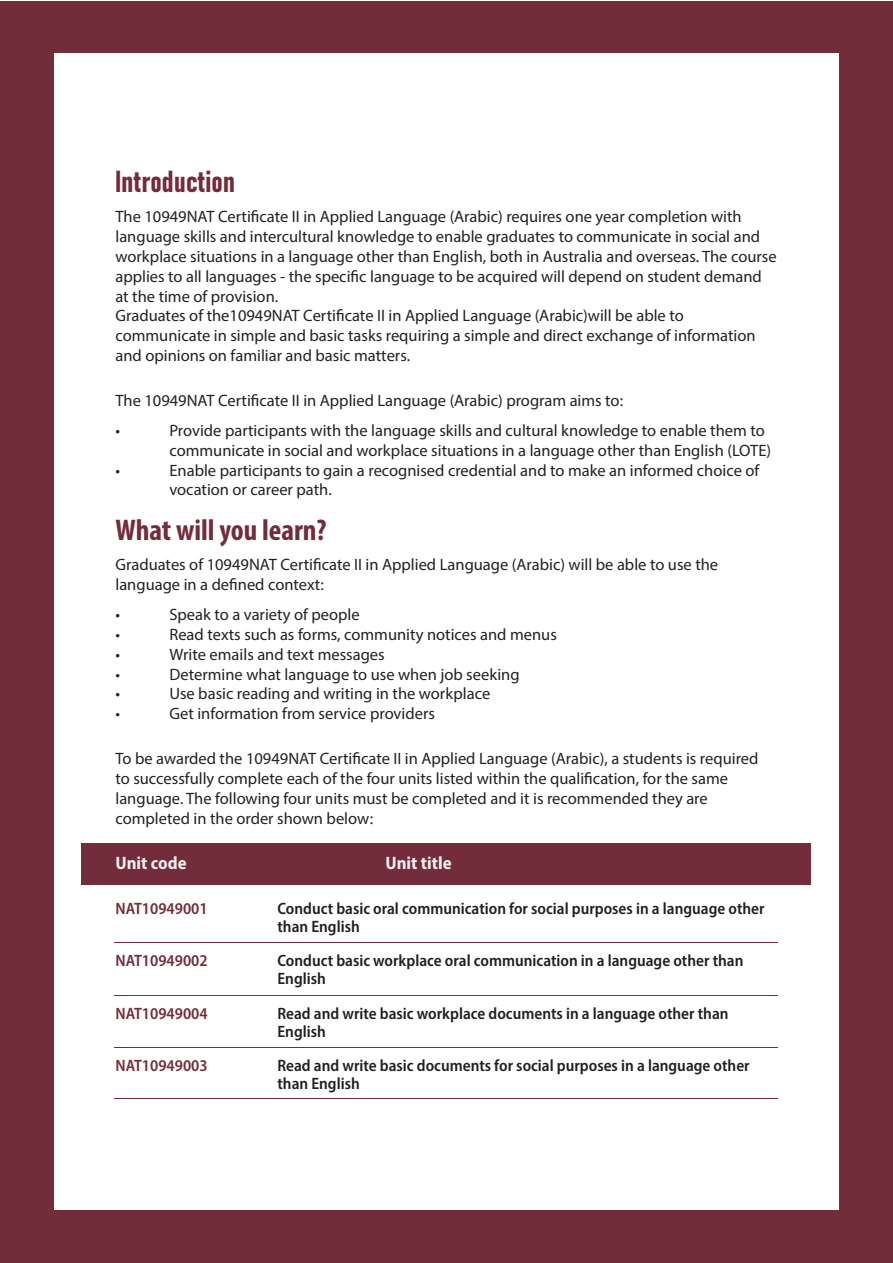
<style>
.page{position:relative;width:893px;height:1263px;background:#fff}
.page>*{position:absolute;margin:0;border:0;box-sizing:border-box;transform-origin:0 0}
.t1{font:700 condensed 30px "Myriad Pro";color:#732c3a}
.t2{font:30px "Bahnschrift";color:#732c3a}
.t3{font:700 semi-condensed 18px "Myriad Pro";color:#eeeeed}
.t4{font:16.5px/19.8px "Myriad Pro";color:#232121}
.t5{font:600 semi-condensed 16.5px/18px "Myriad Pro";color:#231f20}
.t6{font:600 semi-condensed 16.5px "Myriad Pro";color:#732c3a}
</style>
<div class="page">
<div style="left:0;top:1px;width:893px;height:1262px;background:#732c3a"></div>
<div style="left:54px;top:53px;width:785px;height:1157px;background:#fff"></div>
<div style="left:82px;top:843px;width:729px;height:41px;background:#732c3a"></div>
<hr style="left:115px;top:942px;width:663px;height:1px;background:#732c3a">
<hr style="left:115px;top:995px;width:663px;height:1px;background:#732c3a">
<hr style="left:115px;top:1047px;width:663px;height:1px;background:#732c3a">
<hr style="left:115px;top:1098px;width:663px;height:1px;background:#732c3a">
<p class="t2" style="left:115px;top:159px;width:121px">Introduction</p>
<p class="t4" style="left:115px;top:207px;width:663px">The 10949NAT Certificate II in Applied Language (Arabic) requires one year completion with language skills and intercultural knowledge to enable graduates to communicate in social and workplace situations in a language other than English, both in Australia and overseas. The course applies to all languages - the specific language to be acquired will depend on student demand at the time of provision.</p>
<p class="t4" style="left:115px;top:306px;width:642px">Graduates of the10949NAT Certificate II in Applied Language (Arabic)will be able to communicate in simple and basic tasks requiring a simple and direct exchange of information and opinions on familiar and basic matters.</p>
<p class="t4" style="left:115px;top:390px;width:509px">The 10949NAT Certificate II in Applied Language (Arabic) program aims to:</p>
<p class="t4" style="left:115px;top:420px;width:6px">•</p>
<p class="t4" style="left:169px;top:420px;width:603px">Provide participants with the language skills and cultural knowledge to enable them to communicate in social and workplace situations in a language other than English (LOTE)</p>
<p class="t4" style="left:115px;top:460px;width:6px">•</p>
<p class="t4" style="left:169px;top:460px;width:591px">Enable participants to gain a recognised credential and to make an informed choice of vocation or career path.</p>
<p class="t1" style="left:115px;top:512px;width:213px">What will you learn?</p>
<p class="t4" style="left:115px;top:555px;width:604px">Graduates of 10949NAT Certificate II in Applied Language (Arabic) will be able to use the language in a defined context:</p>
<p class="t4" style="left:115px;top:605px;width:6px">•</p>
<p class="t4" style="left:169px;top:605px;width:192px">Speak to a variety of people</p>
<p class="t4" style="left:115px;top:624px;width:6px">•</p>
<p class="t4" style="left:169px;top:624px;width:389px">Read texts such as forms, community notices and menus</p>
<p class="t4" style="left:115px;top:644px;width:6px">•</p>
<p class="t4" style="left:169px;top:644px;width:217px">Write emails and text messages</p>
<p class="t4" style="left:115px;top:664px;width:6px">•</p>
<p class="t4" style="left:169px;top:664px;width:352px">Determine what language to use when job seeking</p>
<p class="t4" style="left:115px;top:684px;width:6px">•</p>
<p class="t4" style="left:169px;top:684px;width:322px">Use basic reading and writing in the workplace</p>
<p class="t4" style="left:115px;top:704px;width:6px">•</p>
<p class="t4" style="left:169px;top:704px;width:267px">Get information from service providers</p>
<p class="t4" style="left:115px;top:749px;width:644px">To be awarded the 10949NAT Certificate II in Applied Language (Arabic), a students is required to successfully complete each of the four units listed within the qualification, for the same language. The following four units must be completed and it is recommended they are completed in the order shown below:</p>
<p class="t3" style="left:115px;top:851px;width:73px">Unit code</p>
<p class="t3" style="left:385px;top:851px;width:68px">Unit title</p>
<p class="t6" style="left:115px;top:898px;width:94px">NAT10949001</p>
<p class="t5" style="left:277px;top:899px;width:489px">Conduct basic oral communication for social purposes in a language other than English</p>
<p class="t6" style="left:115px;top:950px;width:94px">NAT10949002</p>
<p class="t5" style="left:277px;top:951px;width:468px">Conduct basic workplace oral communication in a language other than<br>English</p>
<p class="t6" style="left:115px;top:1003px;width:94px">NAT10949004</p>
<p class="t5" style="left:277px;top:1004px;width:453px">Read and write basic workplace documents in a language other than</p>
<p class="t5" style="left:277px;top:1022px;width:50px">English</p>
<p class="t6" style="left:115px;top:1055px;width:94px">NAT10949003</p>
<p class="t5" style="left:277px;top:1056px;width:474px">Read and write basic documents for social purposes in a language other than English</p>
</div>
